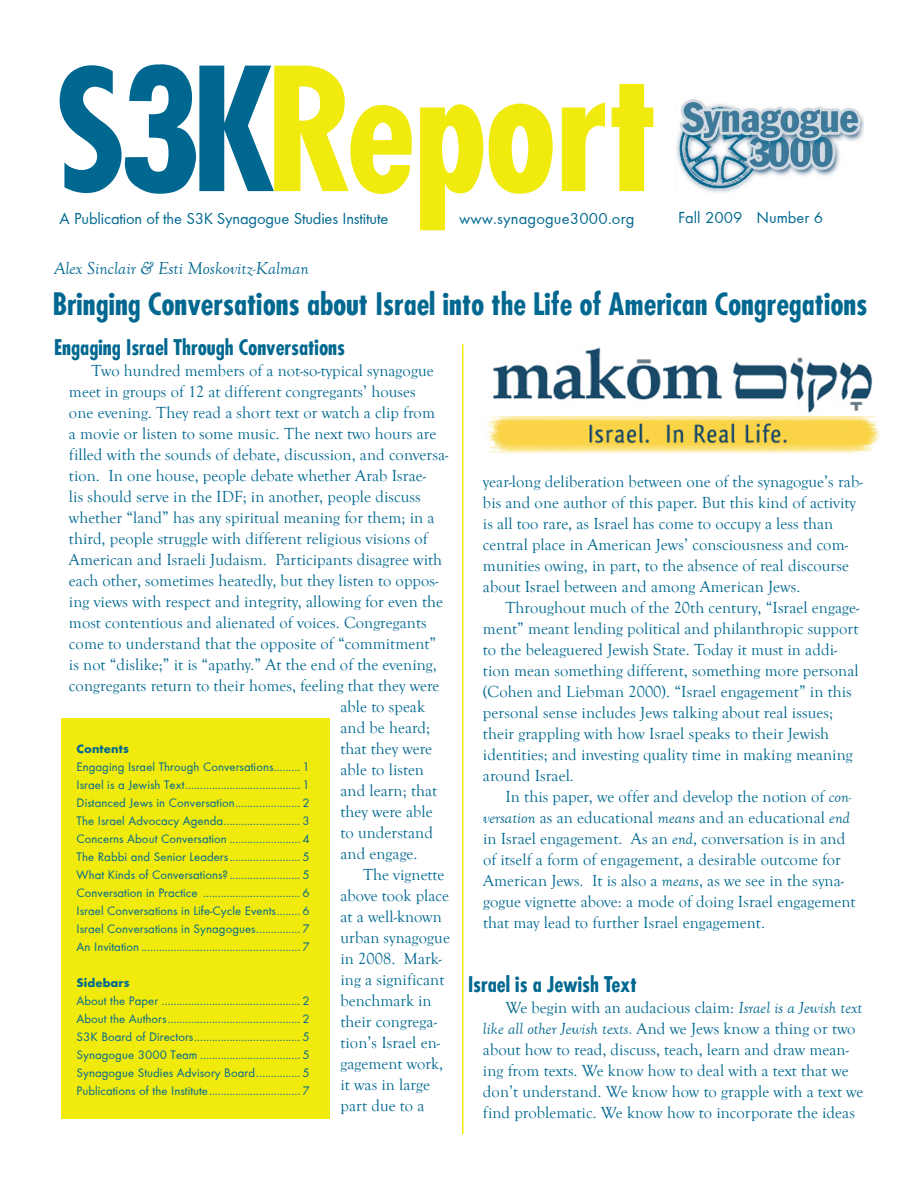
<style>
.page{position:relative;width:918px;height:1188px;background:#fff}
.page>*{position:absolute;margin:0;border:0;box-sizing:border-box;transform-origin:0 0}
.t1{font:700 condensed 165.9px "Futura";letter-spacing:-.035em;color:#f0ea0d}
.t2{font:700 condensed 30px "Futura";color:#006890}
.t3{font:700 condensed 21px "Futura";color:#006890}
.t4{font:italic 17.85px "Goudy Old Style T";letter-spacing:.005em;color:#006890}
.main_body_bullets{font:16.5px/21px "Goudy Old Style T";letter-spacing:.005em;color:#006890}
.t5{font:16.5px "Futura";letter-spacing:-.01em;color:#006890}
.t6{font:16.5px "Futura";letter-spacing:.01em;color:#006890}
.t7{font:12.75px "Futura";letter-spacing:.005em;color:#006890}
.t8{font:700 12.75px "Futura";letter-spacing:.005em;color:#006890}
.s1{color:#006890}
.s2{font-style:italic}
</style>
<div class="page">
<img style="left:676px;top:99px;width:188px;height:94px">
<hr style="left:462px;top:344px;width:2px;height:790px;background:#f0ea0d">
<div style="left:61px;top:718px;width:269px;height:401px;background:#f0ea0d"></div>
<img style="left:486px;top:347px;width:394px;height:107px">
<p class="t1" style="left:54px;top:22px;width:606px"><span class="s1">S3K</span>Report</p>
<p class="t5" style="left:60px;top:211px;width:330px">A Publication of the S3K Synagogue Studies Institute</p>
<p class="t6" style="left:459px;top:211px;width:177px">www.synagogue3000.org</p>
<p class="t5" style="left:678px;top:211px;width:147px">Fall 2009 Number 6</p>
<p class="t4" style="left:54px;top:258px;width:256px">Alex Sinclair &amp; Esti Moskovitz-Kalman</p>
<p class="t2" style="left:53px;top:284px;width:816px">Bringing Conversations about Israel into the Life of American Congregations</p>
<p class="t3" style="left:54px;top:333px;width:292px">Engaging Israel Through Conversations</p>
<p class="main_body_bullets" style="left:92px;top:360px;width:344px">Two hundred members of a not-so-typical synagogue</p>
<p class="main_body_bullets" style="left:69px;top:381px;width:348px">meet in groups of 12 at different congregants’ houses</p>
<p class="main_body_bullets" style="left:69px;top:402px;width:367px">one evening. They read a short text or watch a clip from</p>
<p class="main_body_bullets" style="left:69px;top:423px;width:369px">a movie or listen to some music. The next two hours are</p>
<p class="main_body_bullets" style="left:69px;top:444px;width:381px">filled with the sounds of debate, discussion, and conversa-</p>
<p class="main_body_bullets" style="left:69px;top:465px;width:359px">tion. In one house, people debate whether Arab Israe-</p>
<p class="main_body_bullets" style="left:69px;top:486px;width:353px">lis should serve in the IDF; in another, people discuss</p>
<p class="main_body_bullets" style="left:69px;top:507px;width:367px">whether “land” has any spiritual meaning for them; in a</p>
<p class="main_body_bullets" style="left:69px;top:528px;width:360px">third, people struggle with different religious visions of</p>
<p class="main_body_bullets" style="left:69px;top:549px;width:375px">American and Israeli Judaism. Participants disagree with</p>
<p class="main_body_bullets" style="left:69px;top:570px;width:371px">each other, sometimes heatedly, but they listen to oppos-</p>
<p class="main_body_bullets" style="left:69px;top:591px;width:376px">ing views with respect and integrity, allowing for even the</p>
<p class="main_body_bullets" style="left:69px;top:612px;width:359px">most contentious and alienated of voices. Congregants</p>
<p class="main_body_bullets" style="left:69px;top:633px;width:369px">come to understand that the opposite of “commitment”</p>
<p class="main_body_bullets" style="left:69px;top:654px;width:369px">is not “dislike;” it is “apathy.” At the end of the evening,</p>
<p class="main_body_bullets" style="left:69px;top:675px;width:372px">congregants return to their homes, feeling that they were</p>
<p class="main_body_bullets" style="left:341px;top:696px;width:86px">able to speak</p>
<p class="main_body_bullets" style="left:341px;top:717px;width:91px">and be heard;</p>
<p class="main_body_bullets" style="left:341px;top:738px;width:93px">that they were</p>
<p class="main_body_bullets" style="left:341px;top:759px;width:85px">able to listen</p>
<p class="main_body_bullets" style="left:341px;top:780px;width:98px">and learn; that</p>
<p class="main_body_bullets" style="left:341px;top:801px;width:94px">they were able</p>
<p class="main_body_bullets" style="left:341px;top:822px;width:94px">to understand</p>
<p class="main_body_bullets" style="left:340px;top:843px;width:79px">and engage.</p>
<p class="main_body_bullets" style="left:340px;top:864px;width:111px;text-indent:23px">The vignette above took place at a well-known urban synagogue in 2008. Mark&shy;ing a significant benchmark in their congrega&shy;tion’s Israel en&shy;gagement work, it was in large part due to a</p>
<p class="t8" style="left:77px;top:743px;width:54px">Contents</p>
<p class="t7" style="left:77px;top:761px;width:235px">Engaging Israel Through Conversations......... 1</p>
<p class="t7" style="left:77px;top:779px;width:235px">Israel is a Jewish Text....................................... 1</p>
<p class="t7" style="left:77px;top:797px;width:235px">Distanced Jews in Conversation...................... 2</p>
<p class="t7" style="left:77px;top:815px;width:235px">The Israel Advocacy Agenda.......................... 3</p>
<p class="t7" style="left:77px;top:833px;width:235px">Concerns About Conversation ........................ 4</p>
<p class="t7" style="left:77px;top:851px;width:235px">The Rabbi and Senior Leaders........................ 5</p>
<p class="t7" style="left:77px;top:869px;width:235px">What Kinds of Conversations? ........................ 5</p>
<p class="t7" style="left:77px;top:887px;width:235px">Conversation in Practice ................................. 6</p>
<p class="t7" style="left:77px;top:905px;width:235px">Israel Conversations in Life-Cycle Events........ 6</p>
<p class="t7" style="left:77px;top:923px;width:235px">Israel Conversations in Synagogues............... 7</p>
<p class="t7" style="left:77px;top:941px;width:235px">An Invitation ...................................................... 7</p>
<p class="t8" style="left:77px;top:977px;width:55px">Sidebars</p>
<p class="t7" style="left:77px;top:995px;width:235px">About the Paper ............................................... 2</p>
<p class="t7" style="left:77px;top:1013px;width:235px">About the Authors............................................. 2</p>
<p class="t7" style="left:77px;top:1031px;width:235px">S3K Board of Directors.................................... 5</p>
<p class="t7" style="left:77px;top:1049px;width:235px">Synagogue 3000 Team .................................. 5</p>
<p class="t7" style="left:77px;top:1067px;width:235px">Synagogue Studies Advisory Board............... 5</p>
<p class="t7" style="left:77px;top:1085px;width:235px">Publications of the Institute............................... 7</p>
<p class="main_body_bullets" style="left:483px;top:471px;width:381px">year-long deliberation between one of the synagogue’s rab&shy;bis and one author of this paper. But this kind of activity is all too rare, as Israel has come to occupy a less than central place in American Jews’ consciousness and com&shy;munities owing, in part, to the absence of real discourse about Israel between and among American Jews.</p>
<p class="main_body_bullets" style="left:483px;top:597px;width:378px;text-indent:23px">Throughout much of the 20th century, “Israel engage&shy;ment” meant lending political and philanthropic support to the beleaguered Jewish State. Today it must in addi&shy;tion mean something different, something more personal (Cohen and Liebman 2000). “Israel engagement” in this personal sense includes Jews talking about real issues; their grappling with how Israel speaks to their Jewish identities; and investing quality time in making meaning around Israel.</p>
<p class="main_body_bullets" style="left:483px;top:786px;width:374px;text-indent:22px">In this paper, we offer and develop the notion of <span class="s2">con&shy;versation</span> as an educational <span class="s2">means</span> and an educational <span class="s2">end </span>in Israel engagement. As an <span class="s2">end</span>, conversation is in and of itself a form of engagement, a desirable outcome for American Jews. It is also a <span class="s2">means</span>, as we see in the syna&shy;gogue vignette above: a mode of doing Israel engagement that may lead to further Israel engagement.</p>
<p class="t3" style="left:468px;top:971px;width:170px">Israel is a Jewish Text</p>
<p class="main_body_bullets" style="left:483px;top:998px;width:382px;text-indent:23px">We begin with an audacious claim: <span class="s2">Israel is a Jewish text like all other Jewish texts.</span> And we Jews know a thing or two about how to read, discuss, teach, learn and draw mean&shy;ing from texts. We know how to deal with a text that we don’t understand. We know how to grapple with a text we find problematic. We know how to incorporate the ideas</p>
</div>
